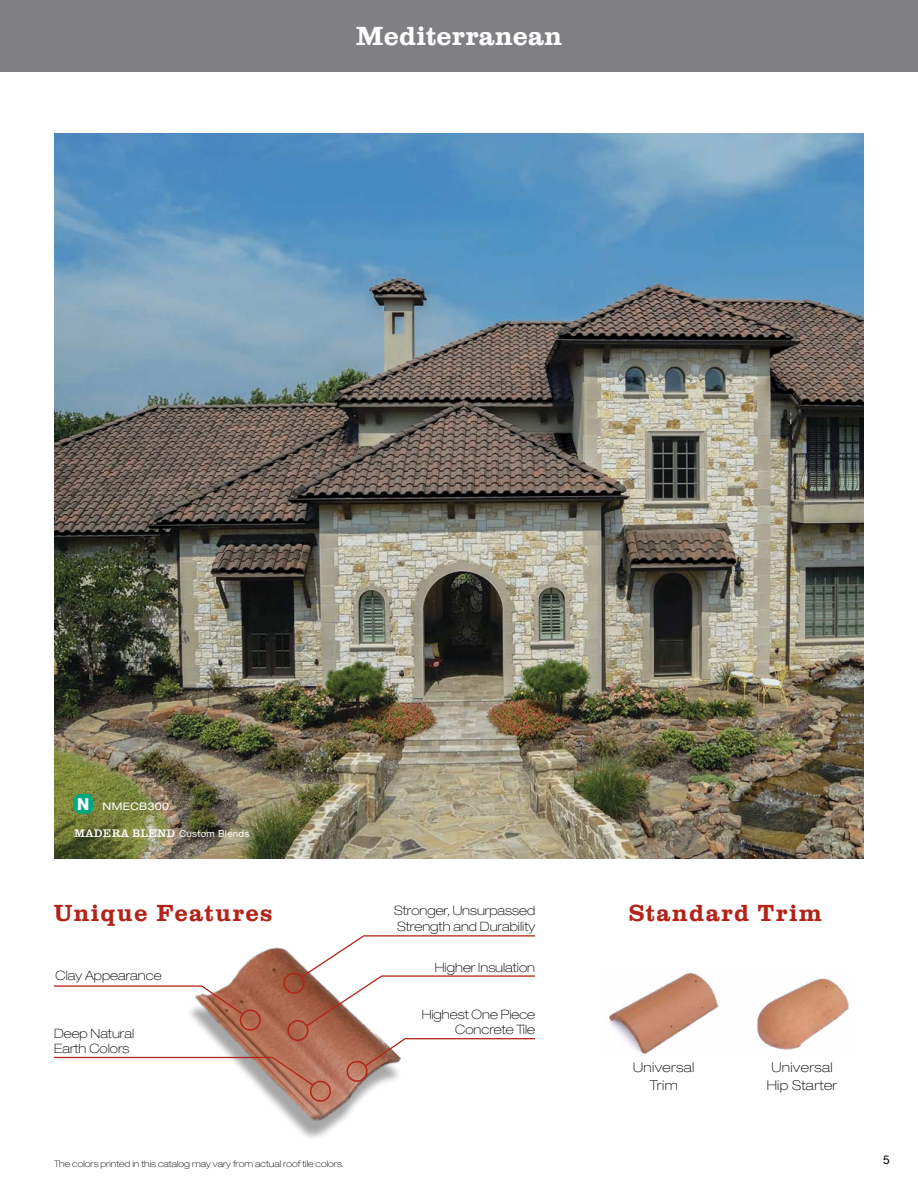
<style>
.page{position:relative;width:918px;height:1188px;background:#fff}
.page>*{position:absolute;margin:0;border:0;box-sizing:border-box;transform-origin:0 0}
.t1{font:700 27px "Clarendon Com";color:#fff}
.t2{font:700 24px "Clarendon Com";letter-spacing:.05em;color:#b32317}
.t3{font:800 16.5px "Helvetica Neue";color:#fff}
.t4{font:100 expanded 13.5px/18px "Helvetica Neue";letter-spacing:.025em;color:#000;text-align:center}
.t5{font:100 expanded 12.9px/15.5px "Helvetica Neue";color:#000}
.t6{font:12px "Helvetica Neue";color:#000}
.t7{font:expanded 10.5px "Helvetica Neue";letter-spacing:.025em;color:#fff}
.t8{font:9.75px "Helvetica Neue";letter-spacing:.025em;color:#fff}
.t9{font:100 expanded 9px "Helvetica Neue";color:#000}
.s1{font-family:"Clarendon Com";font-weight:500;font-size:11.25px}
</style>
<div class="page">
<div style="left:0;top:0;width:918px;height:71px;background:#807f83"></div>
<img style="left:609px;top:973px;width:241px;height:81px">
<img style="left:192px;top:947px;width:207px;height:187px">
<svg style="left:301px;top:935px;width:235px;height:93px"></svg>
<svg style="left:363px;top:1037px;width:173px;height:31px"></svg>
<svg style="left:54px;top:1056px;width:260px;height:31px"></svg>
<svg style="left:54px;top:985px;width:190px;height:30px"></svg>
<div style="left:284px;top:973px;width:21px;height:21px;border:2px solid #b32317;border-radius:50%"></div>
<div style="left:287px;top:1020px;width:21px;height:21px;border:2px solid #b32317;border-radius:50%"></div>
<div style="left:310px;top:1081px;width:21px;height:21px;border:2px solid #b32317;border-radius:50%"></div>
<div style="left:240px;top:1010px;width:21px;height:21px;border:2px solid #b32317;border-radius:50%"></div>
<div style="left:347px;top:1061px;width:21px;height:21px;border:2px solid #b32317;border-radius:50%"></div>
<img style="left:55px;top:134px;width:808px;height:725px">
<div style="left:73px;top:794px;width:20px;height:20px;background:#00a87f;border-radius:8px"></div>
<h1 class="t1" style="left:356px;top:20px;width:208px">Mediterranean</h1>
<p class="t3" style="left:77px;top:794px;width:14px">N</p>
<p class="t7" style="left:103px;top:800px;width:68px">NMECB300</p>
<p class="t8" style="left:74px;top:827px;width:177px"><span class="s1">MADERA BLEND</span> Custom Blends</p>
<h2 class="t2" style="left:54px;top:899px;width:220px">Unique Features</h2>
<h2 class="t2" style="left:629px;top:899px;width:195px">Standard Trim</h2>
<p class="t5" style="left:394px;top:903px;width:142px">Stronger, Unsurpassed<br>Strength and Durability</p>
<p class="t5" style="left:56px;top:968px;width:108px">Clay Appearance</p>
<p class="t5" style="left:54px;top:1025px;width:82px">Deep Natural<br>Earth Colors</p>
<p class="t9" style="left:54px;top:1158px;width:291px">The colors printed in this catalog may vary from actual roof tile colors.</p>
<p class="t5" style="left:435px;top:960px;width:102px">Higher Insulation</p>
<p class="t5" style="left:422px;top:1007px;width:115px;text-align:right">Highest One Piece<br>Concrete Tile</p>
<p class="t4" style="left:633px;top:1058px;width:63px">Universal<br>Trim</p>
<p class="t4" style="left:767px;top:1058px;width:72px">Universal<br>Hip Starter</p>
<p class="t6" style="left:883px;top:1152px;width:8px">5</p>
</div>
